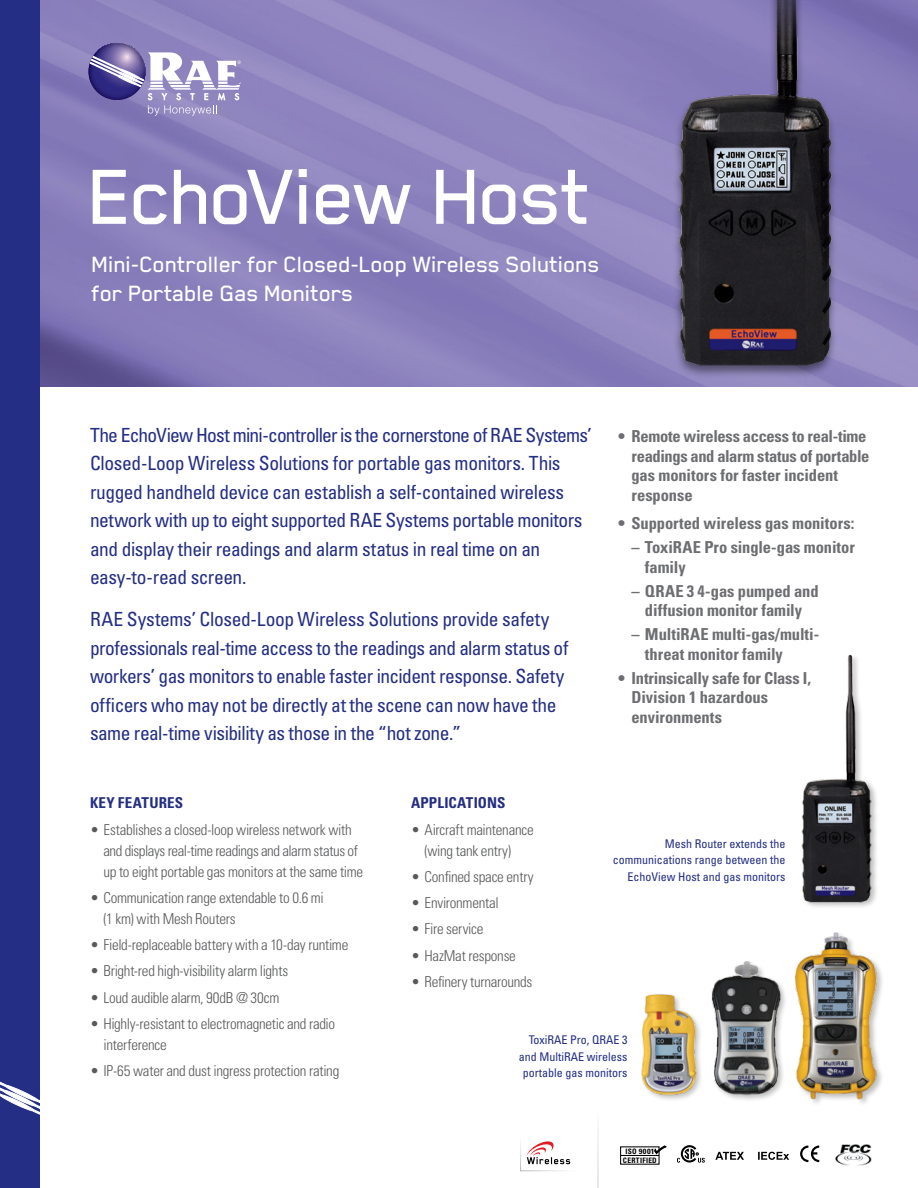
<style>
.page{position:relative;width:918px;height:1188px;background:#fff}
.page>*{position:absolute;margin:0;border:0;box-sizing:border-box;transform-origin:0 0}
.t1{font:500 90px "Blender";letter-spacing:-.03em;color:#fff}
.t2{font:500 25.5px/28.5px "Blender";letter-spacing:-.01em;color:#fff}
.t3{font:condensed 19.5px/28.5px "Univers LT Std";letter-spacing:-.025em;color:#232e84}
.t4{font:700 condensed 16.5px/19.5px "Univers LT Std";letter-spacing:-.005em;color:#6d6e71}
.t5{font:300 condensed 15px/21px "Univers LT Std";letter-spacing:-.02em;color:#58595b}
.t6{font:700 condensed 15px "Univers LT Std";letter-spacing:.02em;color:#232e84}
.t7{font:condensed 12px/16.5px "Univers LT Std";color:#232e84;text-align:right}
.t8{font:700 condensed 7.5px/8.7px "Univers LT Std";letter-spacing:.035em;color:#000;text-align:center}
</style>
<div class="page">
<img style="left:40px;top:0;width:878px;height:387px">
<svg style="left:88px;top:43px;width:153px;height:73px"></svg>
<div style="left:0;top:0;width:40px;height:1188px;background:#232e84"></div>
<svg style="left:0;top:1081px;width:40px;height:33px"></svg>
<img style="left:835px;top:1145px;width:36px;height:21px">
<hr style="left:621px;top:1155px;width:38px;height:1px;background:#000">
<svg style="left:654px;top:1146px;width:13px;height:11px"></svg>
<svg style="left:800px;top:1145px;width:20px;height:18px"></svg>
<svg style="left:758px;top:1152px;width:31px;height:8px"></svg>
<svg style="left:715px;top:1152px;width:29px;height:8px"></svg>
<svg style="left:520px;top:1141px;width:51px;height:31px"></svg>
<div style="left:671px;top:0;width:168px;height:379px;background:#000;opacity:.45"></div>
<img style="left:673px;top:0;width:163px;height:371px">
<img style="left:795px;top:932px;width:87px;height:172px">
<img style="left:801px;top:654px;width:75px;height:253px">
<svg style="left:677px;top:1145px;width:28px;height:18px"></svg>
<div style="left:640px;top:993px;width:64px;height:109px;background:#000;opacity:.25"></div>
<img style="left:640px;top:993px;width:58px;height:102px">
<div style="left:710px;top:960px;width:78px;height:143px;background:#000;opacity:.25"></div>
<img style="left:710px;top:960px;width:73px;height:136px">
<h1 class="t1" style="left:89px;top:149px;width:506px">EchoView Host</h1>
<h2 class="t2" style="left:92px;top:249px;width:510px">Mini-Controller for Closed-Loop Wireless Solutions for Portable Gas Monitors</h2>
<p class="t3" style="left:90px;top:420px;width:503px">The EchoView Host mini-controller is the cornerstone of RAE Systems’ Closed-Loop Wireless Solutions for portable gas monitors. This rugged handheld device can establish a self-contained wireless network with up to eight supported RAE Systems portable monitors and display their readings and alarm status in real time on an easy-to-read screen.</p>
<p class="t3" style="left:90px;top:605px;width:480px">RAE Systems’ Closed-Loop Wireless Solutions provide safety professionals real-time access to the readings and alarm status of workers’ gas monitors to enable faster incident response. Safety officers who may not be directly at the scene can now have the same real-time visibility as those in the “hot zone.”</p>
<p class="t4" style="left:631px;top:426px;width:239px;text-indent:-13px">• Remote wireless access to real-time readings and alarm status of portable gas monitors for faster incident response</p>
<p class="t4" style="left:618px;top:513px;width:238px">• Supported wireless gas monitors:</p>
<p class="t4" style="left:645px;top:537px;width:211px;text-indent:-13px">– ToxiRAE Pro single-gas monitor family</p>
<p class="t4" style="left:631px;top:581px;width:189px;text-align:center">– QRAE 3 4-gas pumped and diffusion monitor family</p>
<p class="t4" style="left:645px;top:624px;width:176px;text-indent:-13px">– MultiRAE multi-gas/multi&shy;threat monitor family</p>
<p class="t4" style="left:631px;top:668px;width:181px;text-indent:-13px">• Intrinsically safe for Class I,<br>Division 1 hazardous environments</p>
<p class="t6" style="left:90px;top:794px;width:78px">Key Features</p>
<p class="t5" style="left:104px;top:819px;width:261px;text-indent:-14px">• Establishes a closed-loop wireless network with and displays real-time readings and alarm status of up to eight portable gas monitors at the same time</p>
<p class="t5" style="left:104px;top:887px;width:222px;text-indent:-14px">• Communication range extendable to 0.6 mi (1 km) with Mesh Routers</p>
<p class="t5" style="left:90px;top:934px;width:260px">• Field-replaceable battery with a 10-day runtime</p>
<p class="t5" style="left:90px;top:960px;width:200px">• Bright-red high-visibility alarm lights</p>
<p class="t5" style="left:90px;top:987px;width:191px">• Loud audible alarm, 90dB @ 30cm</p>
<p class="t5" style="left:104px;top:1013px;width:233px;text-indent:-14px">• Highly-resistant to electromagnetic and radio interference</p>
<p class="t5" style="left:90px;top:1060px;width:251px">• IP-65 water and dust ingress protection rating</p>
<p class="t6" style="left:411px;top:794px;width:41px">Applicati</p>
<p class="t6" style="left:478px;top:794px;width:27px">ons</p>
<p class="t5" style="left:425px;top:819px;width:111px;text-indent:-14px">• Aircraft maintenance (wing tank entry)</p>
<p class="t5" style="left:411px;top:866px;width:124px">• Confined space entry</p>
<p class="t5" style="left:411px;top:892px;width:89px">• Environmental</p>
<p class="t5" style="left:411px;top:918px;width:74px">• Fire service</p>
<p class="t5" style="left:411px;top:945px;width:106px">• HazMat response</p>
<p class="t5" style="left:411px;top:971px;width:123px">• Refinery turnarounds</p>
<p class="t7" style="left:613px;top:835px;width:174px">Mesh Router extends the communications range between the<br>EchoView Host and gas monitors</p>
<p class="t7" style="left:519px;top:1032px;width:110px">ToxiRAE Pro, QRAE 3 and MultiRAE wireless portable gas monitors</p>
<p class="t8" style="left:623px;top:1147px;width:35px">ISO 9001<br>CERTIFIED</p>
</div>
